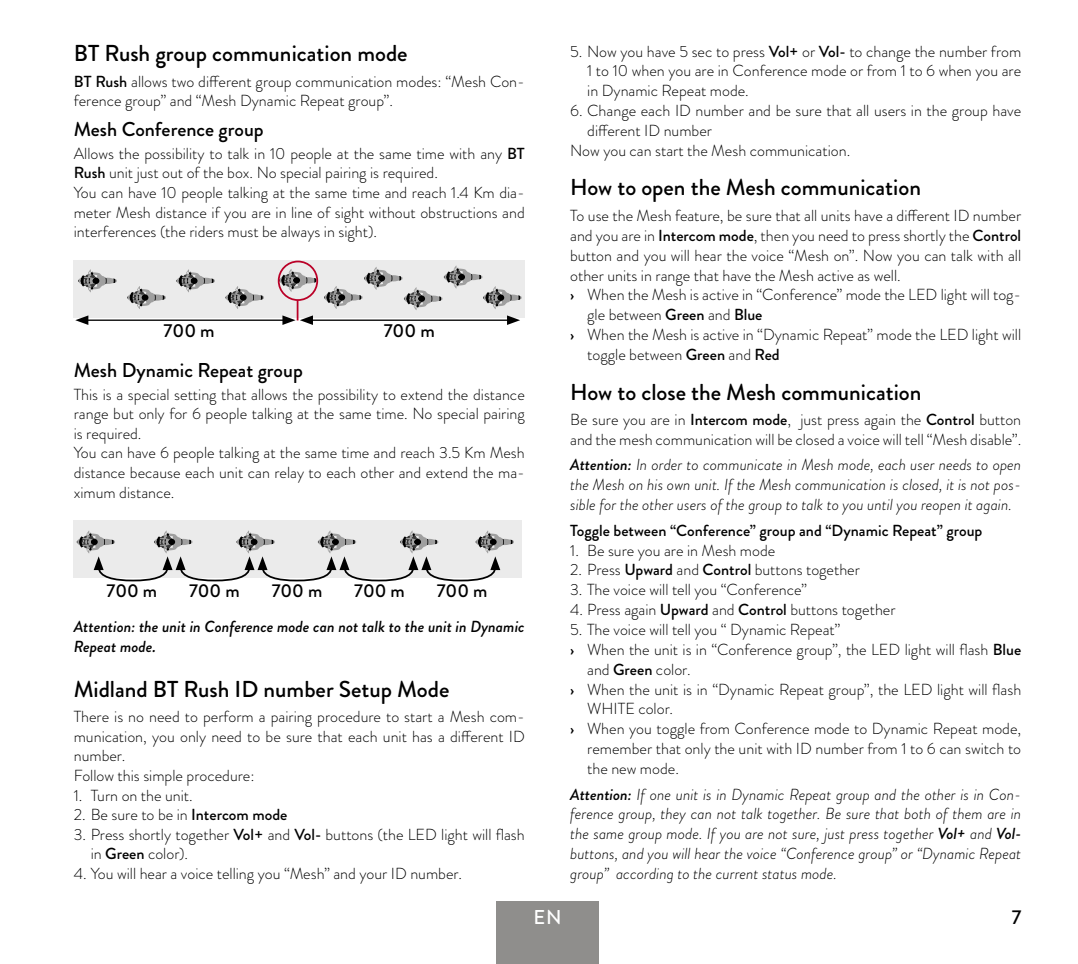
<style>
.page{position:relative;width:1078px;height:964px;background:#fff}
.page>*{position:absolute;margin:0;border:0;box-sizing:border-box;transform-origin:0 0}
.titolo_paragrafo_11{font:500 23px "Brandon Grotesque";color:#000}
.titolo_sottoparagraf{font:500 20px "Brandon Grotesque";color:#000}
.t1{font:500 20px "Brandon Grotesque";color:#fff}
.t2{font:500 18.8px "Brandon Grotesque";color:#000}
.t3{font:500 18.6px "Brandon Grotesque";color:#000}
.testo{font:300 16px/19.8px "Brandon Grotesque";color:#000}
.note{font:italic 300 16px/19.8px "Brandon Grotesque";color:#000;text-align:justify}
.t4{font:italic 500 16px/19.6px "Brandon Grotesque";color:#000}
.testo-2{font:500 16px "Brandon Grotesque";color:#000}
.s1{font-weight:500}
</style>
<div class="page">
<div style="left:496px;top:901px;width:102px;height:63px;background:#8f8e8c"></div>
<div style="left:74px;top:260px;width:451px;height:58px;background:#ebebeb"></div>
<svg style="left:78px;top:269px;width:39px;height:23px"></svg>
<svg style="left:127px;top:286px;width:39px;height:23px"></svg>
<svg style="left:176px;top:269px;width:39px;height:23px"></svg>
<svg style="left:225px;top:286px;width:39px;height:23px"></svg>
<svg style="left:279px;top:269px;width:38px;height:23px"></svg>
<hr style="left:85px;top:319px;width:200px;height:2px;background:#000">
<svg style="left:75px;top:315px;width:13px;height:10px"></svg>
<hr style="left:310px;top:319px;width:200px;height:2px;background:#000">
<svg style="left:282px;top:315px;width:31px;height:10px"></svg>
<svg style="left:324px;top:265px;width:197px;height:60px"></svg>
<div style="left:278px;top:261px;width:40px;height:40px;border:2px solid #ba0027;border-radius:50%"></div>
<hr style="left:296px;top:300px;width:2px;height:20px;background:#ba0027">
<div style="left:74px;top:521px;width:448px;height:57px;background:#ebebeb"></div>
<svg style="left:77px;top:530px;width:437px;height:52px"></svg>
<p class="titolo_paragrafo_11" style="left:74px;top:38px;width:335px">BT Rush group communication mode</p>
<p class="testo" style="left:74px;top:71px;width:452px"><span class="s1">BT Rush</span> allows two different group communication modes: “Mesh Con&shy;ference group” and “Mesh Dynamic Repeat group”.</p>
<p class="titolo_sottoparagraf" style="left:74px;top:116px;width:191px">Mesh Conference group</p>
<p class="testo" style="left:74px;top:143px;width:452px">Allows the possibility to talk in 10 people at the same time with any <span class="s1">BT<br>Rush</span> unit just out of the box. No special pairing is required.</p>
<p class="testo" style="left:74px;top:183px;width:452px;text-align:justify">You can have 10 people talking at the same time and reach 1.4 Km dia&shy;meter Mesh distance if you are in line of sight without obstructions and interferences (the riders must be always in sight).</p>
<p class="t2" style="left:164px;top:318px;width:53px">700 m</p>
<p class="t2" style="left:383px;top:318px;width:53px">700 m</p>
<p class="titolo_sottoparagraf" style="left:74px;top:356px;width:230px">Mesh Dynamic Repeat group</p>
<p class="testo" style="left:74px;top:384px;width:452px;text-align:justify">This is a special setting that allows the possibility to extend the distance range but only for 6 people talking at the same time. No special pairing is required.</p>
<p class="testo" style="left:74px;top:443px;width:452px;text-align:justify">You can have 6 people talking at the same time and reach 3.5 Km Mesh distance because each unit can relay to each other and extend the ma&shy;ximum distance.</p>
<p class="t3" style="left:106px;top:578px;width:52px">700 m</p>
<p class="t3" style="left:189px;top:578px;width:52px">700 m</p>
<p class="t3" style="left:271px;top:578px;width:52px">700 m</p>
<p class="t3" style="left:354px;top:578px;width:52px">700 m</p>
<p class="t3" style="left:436px;top:578px;width:52px">700 m</p>
<p class="t4" style="left:74px;top:617px;width:452px">Attention: the unit in Conference mode can not talk to the unit in Dynamic<br>Repeat mode.</p>
<p class="titolo_paragrafo_11" style="left:74px;top:673px;width:377px">Midland BT Rush ID number Setup Mode</p>
<p class="testo" style="left:74px;top:707px;width:452px;text-align:justify">There is no need to perform a pairing procedure to start a Mesh com&shy;munication, you only need to be sure that each unit has a different ID number.</p>
<p class="testo" style="left:74px;top:766px;width:182px">Follow this simple procedure:</p>
<p class="testo" style="left:74px;top:785px;width:120px">1. Turn on the unit.</p>
<p class="testo" style="left:74px;top:805px;width:215px">2. Be sure to be in <span class="s1">Intercom mode</span></p>
<p class="testo" style="left:91px;top:824px;width:435px;text-indent:-17px">3. Press shortly together <span class="s1">Vol+</span> and <span class="s1">Vol-</span> buttons (the LED light will flash in <span class="s1">Green</span> color).</p>
<p class="testo" style="left:74px;top:863px;width:389px">4. You will hear a voice telling you “Mesh” and your ID number.</p>
<p class="testo" style="left:587px;top:41px;width:435px;text-align:justify;text-indent:-17px">5. Now you have 5 sec to press <span class="s1">Vol+</span> or <span class="s1">Vol-</span> to change the number from 1 to 10 when you are in Conference mode or from 1 to 6 when you are in Dynamic Repeat mode.</p>
<p class="testo" style="left:587px;top:101px;width:435px;text-indent:-17px">6. Change each ID number and be sure that all users in the group have different ID number</p>
<p class="testo" style="left:570px;top:140px;width:281px">Now you can start the Mesh communication.</p>
<p class="titolo_paragrafo_11" style="left:570px;top:172px;width:352px">How to open the Mesh communication</p>
<p class="testo" style="left:570px;top:206px;width:452px;text-align:justify">To use the Mesh feature, be sure that all units have a different ID number and you are in <span class="s1">Intercom mode</span>, then you need to press shortly the <span class="s1">Control </span>button and you will hear the voice “Mesh on”. Now you can talk with all other units in range that have the Mesh active as well.</p>
<p class="testo" style="left:587px;top:285px;width:435px;text-indent:-17px"><span class="s1">›</span> When the Mesh is active in “Conference” mode the LED light will tog&shy;gle between <span class="s1">Green</span> and <span class="s1">Blue</span></p>
<p class="testo" style="left:587px;top:325px;width:435px;text-indent:-17px"><span class="s1">›</span> When the Mesh is active in “Dynamic Repeat” mode the LED light will toggle between <span class="s1">Green</span> and <span class="s1">Red</span></p>
<p class="titolo_paragrafo_11" style="left:570px;top:376px;width:353px">How to close the Mesh communication</p>
<p class="testo" style="left:570px;top:410px;width:452px">Be sure you are in <span class="s1">Intercom mode</span>, just press again the <span class="s1">Control</span> button and the mesh communication will be closed a voice will tell “Mesh disable”.</p>
<p class="note" style="left:570px;top:455px;width:452px"><span class="s1">Attention:</span> In order to communicate in Mesh mode, each user needs to open the Mesh on his own unit. If the Mesh communication is closed, it is not pos&shy;sible for the other users of the group to talk to you until you reopen it again.</p>
<p class="testo-2" style="left:570px;top:519px;width:413px">Toggle between “Conference” group and “Dynamic Repeat” group</p>
<p class="testo" style="left:570px;top:540px;width:207px">1. Be sure you are in Mesh mode</p>
<p class="testo" style="left:570px;top:560px;width:291px">2. Press <span class="s1">Upward</span> and <span class="s1">Control</span> buttons together</p>
<p class="testo" style="left:570px;top:580px;width:238px">3. The voice will tell you “Conference”</p>
<p class="testo" style="left:570px;top:600px;width:327px">4. Press again <span class="s1">Upward</span> and <span class="s1">Control</span> buttons together</p>
<p class="testo" style="left:570px;top:620px;width:272px">5. The voice will tell you “ Dynamic Repeat”</p>
<p class="testo" style="left:587px;top:639px;width:435px;text-indent:-17px"><span class="s1">›</span> When the unit is in “Conference group”, the LED light will flash <span class="s1">Blue </span>and <span class="s1">Green</span> color.</p>
<p class="testo" style="left:587px;top:679px;width:435px;text-indent:-17px"><span class="s1">›</span> When the unit is in “Dynamic Repeat group”, the LED light will flash<br>WHITE color.</p>
<p class="testo" style="left:587px;top:719px;width:435px;text-align:justify;text-indent:-17px"><span class="s1">›</span> When you toggle from Conference mode to Dynamic Repeat mode, remember that only the unit with ID number from 1 to 6 can switch to the new mode.</p>
<p class="note" style="left:570px;top:784px;width:452px"><span class="s1">Attention:</span> If one unit is in Dynamic Repeat group and the other is in Con&shy;ference group, they can not talk together. Be sure that both of them are in the same group mode. If you are not sure, just press together <span class="s1">Vol+</span> and <span class="s1">Vol&shy;</span>buttons, and you will hear the voice “Conference group” or “Dynamic Repeat group” according to the current status mode.</p>
<p class="t1" style="left:533px;top:903px;width:30px">EN</p>
<p class="titolo_sottoparagraf" style="left:1011px;top:903px;width:11px">7</p>
</div>
